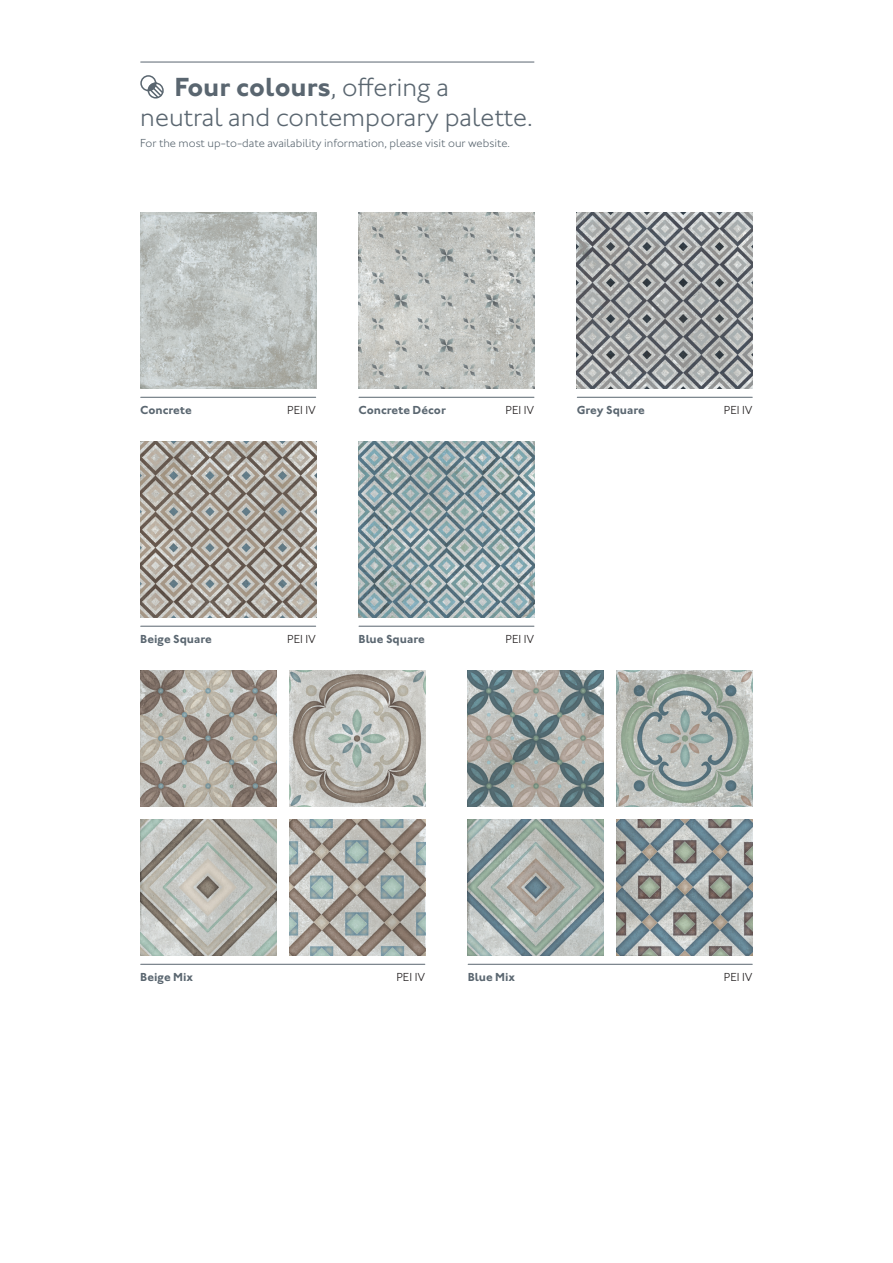
<style>
.page{position:relative;width:893px;height:1263px;background:#fff}
.page>*{position:absolute;margin:0;border:0;box-sizing:border-box;transform-origin:0 0}
.t1{font:300 27px/30px "Johnston ITC Std";color:#5a6670}
.t2{font:700 12px "Johnston ITC Std";color:#5a6670}
.t3{font:300 12px "Johnston ITC Std";color:#5a6670}
.t4{font:300 12px "Johnston ITC Std";color:#231f20}
.s1{font-weight:700}
</style>
<div class="page">
<hr style="left:141px;top:62px;width:393px;height:1px;background:#5a6670">
<svg style="left:140px;top:75px;width:24px;height:24px"></svg>
<img style="left:359px;top:213px;width:175px;height:175px">
<hr style="left:359px;top:397px;width:175px;height:1px;background:#5a6670">
<img style="left:140px;top:213px;width:176px;height:175px">
<hr style="left:141px;top:397px;width:175px;height:1px;background:#5a6670">
<img style="left:577px;top:213px;width:176px;height:175px">
<hr style="left:577px;top:397px;width:175px;height:1px;background:#5a6670">
<img style="left:140px;top:441px;width:176px;height:176px">
<hr style="left:141px;top:626px;width:175px;height:1px;background:#5a6670">
<img style="left:359px;top:441px;width:175px;height:176px">
<hr style="left:359px;top:626px;width:175px;height:1px;background:#5a6670">
<hr style="left:141px;top:964px;width:284px;height:1px;background:#5a6670">
<img style="left:140px;top:670px;width:136px;height:136px">
<img style="left:289px;top:670px;width:136px;height:136px">
<img style="left:140px;top:819px;width:136px;height:136px">
<img style="left:289px;top:819px;width:136px;height:136px">
<hr style="left:468px;top:964px;width:284px;height:1px;background:#5a6670">
<img style="left:468px;top:670px;width:136px;height:136px">
<img style="left:617px;top:670px;width:136px;height:136px">
<img style="left:468px;top:819px;width:136px;height:136px">
<img style="left:617px;top:819px;width:136px;height:136px">
<p class="t1" style="left:140px;top:72px;width:394px;text-indent:34px"><span class="s1">Four colours</span>, offering a neutral and contemporary palette.</p>
<p class="t3" style="left:140px;top:136px;width:371px">For the most up-to-date availability information, please visit our website.</p>
<p class="t2" style="left:140px;top:403px;width:53px">Concrete</p>
<p class="t4" style="left:287px;top:403px;width:30px">PEI IV</p>
<p class="t2" style="left:359px;top:403px;width:89px">Concrete Décor</p>
<p class="t4" style="left:506px;top:403px;width:30px">PEI IV</p>
<p class="t2" style="left:577px;top:403px;width:69px">Grey Square</p>
<p class="t4" style="left:724px;top:403px;width:30px">PEI IV</p>
<p class="t2" style="left:140px;top:632px;width:73px">Beige Square</p>
<p class="t4" style="left:287px;top:632px;width:30px">PEI IV</p>
<p class="t2" style="left:359px;top:632px;width:68px">Blue Square</p>
<p class="t4" style="left:506px;top:632px;width:30px">PEI IV</p>
<p class="t2" style="left:140px;top:970px;width:54px">Beige Mix</p>
<p class="t4" style="left:396px;top:970px;width:30px">PEI IV</p>
<p class="t2" style="left:468px;top:970px;width:49px">Blue Mix</p>
<p class="t4" style="left:724px;top:970px;width:30px">PEI IV</p>
</div>
